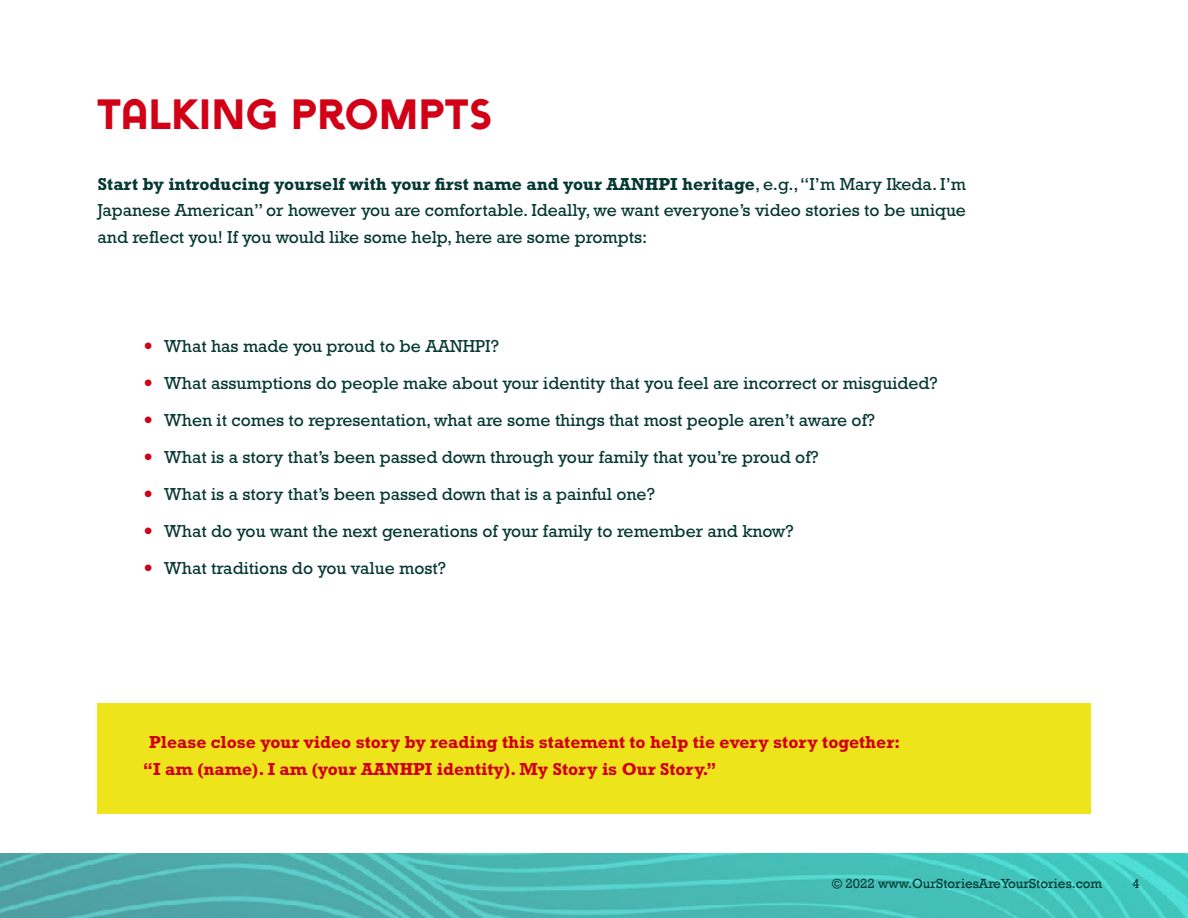
<style>
.page{position:relative;width:1188px;height:918px;background:#fff}
.page>*{position:absolute;margin:0;border:0;box-sizing:border-box;transform-origin:0 0}
.t1{font:42px "Arya Single";color:#d20016}
.t2{font:17.7px/26.2px "Rockwell Std";color:#053832;text-align:justify}
.t3{font:700 17.7px/26.2px "Rockwell Std";color:#d20016}
.t4{font:13.5px "Rockwell";color:#053832}
.s1{font-weight:700}
.s2{font-size:27px;color:#d20016}
</style>
<div class="page">
<img style="left:0;top:853px;width:1188px;height:65px">
<div style="left:97px;top:703px;width:994px;height:110px;background:#eee41c"></div>
<h1 class="t1" style="left:97px;top:88px;width:397px">TALKING PROMPTS</h1>
<p class="t2" style="left:97px;top:171px;width:870px"><span class="s1">Start by introducing yourself with your first name and your AANHPI heritage</span>, e.g., “I’m Mary Ikeda. I’m Japanese American” or however you are comfortable. Ideally, we want everyone’s video stories to be unique and reflect you! If you would like some help, here are some prompts:</p>
<p class="t2" style="left:143px;top:333px;width:357px"><span class="s2">•</span> What has made you proud to be AANHPI?</p>
<p class="t2" style="left:143px;top:370px;width:796px"><span class="s2">•</span> What assumptions do people make about your identity that you feel are incorrect or misguided?</p>
<p class="t2" style="left:143px;top:407px;width:733px"><span class="s2">•</span> When it comes to representation, what are some things that most people aren’t aware of?</p>
<p class="t2" style="left:143px;top:444px;width:677px"><span class="s2">•</span> What is a story that’s been passed down through your family that you’re proud of?</p>
<p class="t2" style="left:143px;top:481px;width:513px"><span class="s2">•</span> What is a story that’s been passed down that is a painful one?</p>
<p class="t2" style="left:143px;top:518px;width:652px"><span class="s2">•</span> What do you want the next generations of your family to remember and know?</p>
<p class="t2" style="left:143px;top:555px;width:304px"><span class="s2">•</span> What traditions do you value most?</p>
<p class="t3" style="left:143px;top:729px;width:759px;text-indent:6px">Please close your video story by reading this statement to help tie every story together: “I am (name). I am (your AANHPI identity). My Story is Our Story.”</p>
<p class="t4" style="left:832px;top:876px;width:272px">© 2022 www.OurStoriesAreYourStories.com</p>
<p class="t4" style="left:1133px;top:876px;width:9px">4</p>
</div>
